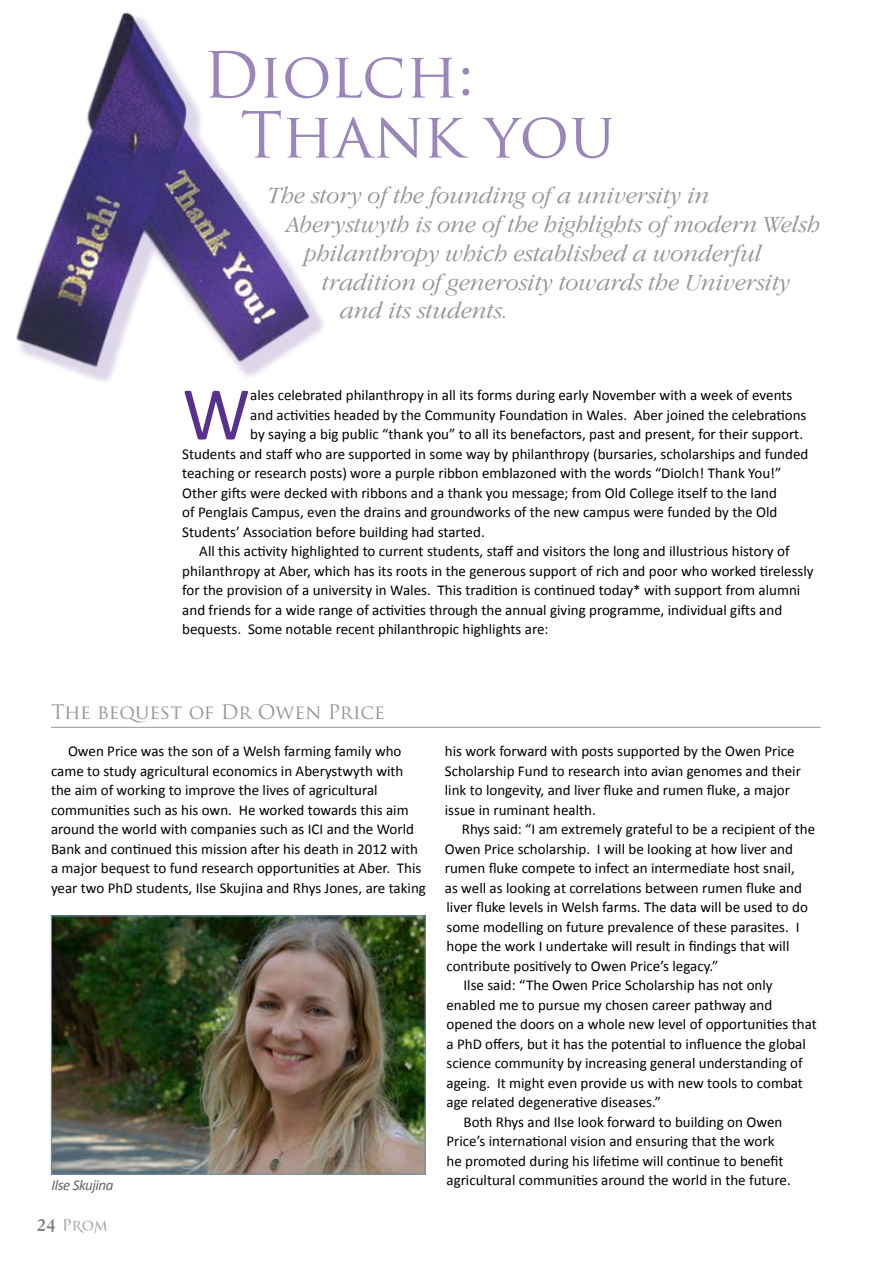
<style>
.page{position:relative;width:893px;height:1263px;background:#fff}
.page>*{position:absolute;margin:0;border:0;box-sizing:border-box;transform-origin:0 0}
.t1{font:76.5px "Calibri";color:#58318f}
.t2{font:61.8px/60px "Trajan Pro";letter-spacing:-.01em;color:#9b86bc}
.t3{font:italic 300 24px "Garamond IT Cby BT";color:#939598}
.t4{font:19.5px "Trajan Pro";letter-spacing:-.005em;color:#939598}
.t5{font:700 18px "Italian Garamond BT";color:#000}
.t6{font:15px/19.5px "Calibri";color:#000}
.t7{font:italic 15px "Calibri";letter-spacing:-.03em;color:#636466}
</style>
<div class="page">
<img style="left:16px;top:12px;width:308px;height:364px">
<svg style="left:63px;top:1219px;width:45px;height:13px"></svg>
<img style="left:53px;top:917px;width:371px;height:256px">
<div style="left:51px;top:915px;width:375px;height:260px;border:1px solid #6c8ea5"></div>
<hr style="left:51px;top:727px;width:770px;height:1px;background:#939598">
<h2 class="t2" style="left:240px;top:45px;width:376px;text-indent:-37px">Diolch:<br>Thank you</h2>
<h3 class="t3" style="left:269px;top:181px;width:443px">The story of the founding of a university in</h3>
<h3 class="t3" style="left:287px;top:210px;width:536px">Aberystwyth is one of the highlights of modern Welsh</h3>
<h3 class="t3" style="left:305px;top:239px;width:459px">philanthropy which established a wonderful</h3>
<h3 class="t3" style="left:323px;top:268px;width:470px">tradition of generosity towards the University</h3>
<h3 class="t3" style="left:341px;top:297px;width:170px">and its students.</h3>
<h1 class="t1" style="left:182px;top:366px;width:70px">W</h1>
<p class="t6" style="left:250px;top:385px;width:544px">ales celebrated philanthropy in all its forms during early November with a week of events</p>
<p class="t6" style="left:250px;top:404px;width:558px">and activities headed by the Community Foundation in Wales. Aber joined the celebrations</p>
<p class="t6" style="left:250px;top:424px;width:554px">by saying a big public “thank you” to all its benefactors, past and present, for their support.</p>
<p class="t6" style="left:182px;top:443px;width:628px">Students and staff who are supported in some way by philanthropy (bursaries, scholarships and funded</p>
<p class="t6" style="left:182px;top:463px;width:601px">teaching or research posts) wore a purple ribbon emblazoned with the words “Diolch! Thank You!”</p>
<p class="t6" style="left:182px;top:482px;width:596px">Other gifts were decked with ribbons and a thank you message; from Old College itself to the land</p>
<p class="t6" style="left:182px;top:502px;width:596px">of Penglais Campus, even the drains and groundworks of the new campus were funded by the Old</p>
<p class="t6" style="left:182px;top:521px;width:304px">Students’ Association before building had started.</p>
<p class="t6" style="left:199px;top:541px;width:592px">All this activity highlighted to current students, staff and visitors the long and illustrious history of</p>
<p class="t6" style="left:182px;top:560px;width:633px">philanthropy at Aber, which has its roots in the generous support of rich and poor who worked tirelessly</p>
<p class="t6" style="left:182px;top:580px;width:619px">for the provision of a university in Wales. This tradition is continued today* with support from alumni</p>
<p class="t6" style="left:182px;top:599px;width:601px">and friends for a wide range of activities through the annual giving programme, individual gifts and</p>
<p class="t6" style="left:182px;top:619px;width:368px">bequests. Some notable recent philanthropic highlights are:</p>
<h3 class="t4" style="left:51px;top:700px;width:335px">The bequest of Dr Owen Price</h3>
<p class="t6" style="left:51px;top:741px;width:376px;text-indent:17px">Owen Price was the son of a Welsh farming family who came to study agricultural economics in Aberystwyth with the aim of working to improve the lives of agricultural communities such as his own. He worked towards this aim around the world with companies such as ICI and the World Bank and continued this mission after his death in 2012 with a major bequest to fund research opportunities at Aber. This year two PhD students, Ilse Skujina and Rhys Jones, are taking</p>
<p class="t6" style="left:445px;top:741px;width:358px">his work forward with posts supported by the Owen Price Scholarship Fund to research into avian genomes and their link to longevity, and liver fluke and rumen fluke, a major issue in ruminant health.</p>
<p class="t6" style="left:462px;top:819px;width:355px">Rhys said: “I am extremely grateful to be a recipient of the</p>
<p class="t6" style="left:445px;top:838px;width:350px">Owen Price scholarship. I will be looking at how liver and</p>
<p class="t6" style="left:445px;top:858px;width:351px">rumen fluke compete to infect an intermediate host snail,</p>
<p class="t6" style="left:445px;top:877px;width:359px">as well as looking at correlations between rumen fluke and</p>
<p class="t6" style="left:446px;top:897px;width:363px">liver fluke levels in Welsh farms. The data will be used to do</p>
<p class="t6" style="left:446px;top:916px;width:354px">some modelling on future prevalence of these parasites. I</p>
<p class="t6" style="left:446px;top:936px;width:344px">hope the work I undertake will result in findings that will</p>
<p class="t6" style="left:446px;top:955px;width:273px">contribute positively to Owen Price’s legacy.”</p>
<p class="t6" style="left:463px;top:975px;width:311px">Ilse said: “The Owen Price Scholarship has not only</p>
<p class="t6" style="left:446px;top:994px;width:327px">enabled me to pursue my chosen career pathway and</p>
<p class="t6" style="left:446px;top:1014px;width:372px">opened the doors on a whole new level of opportunities that</p>
<p class="t6" style="left:446px;top:1033px;width:361px">a PhD offers, but it has the potential to influence the global</p>
<p class="t6" style="left:446px;top:1053px;width:358px">science community by increasing general understanding of</p>
<p class="t6" style="left:446px;top:1072px;width:358px">ageing. It might even provide us with new tools to combat</p>
<p class="t6" style="left:446px;top:1092px;width:216px">age related degenerative diseases.”</p>
<p class="t6" style="left:463px;top:1111px;width:320px">Both Rhys and Ilse look forward to building on Owen</p>
<p class="t6" style="left:446px;top:1131px;width:329px">Price’s international vision and ensuring that the work</p>
<p class="t6" style="left:446px;top:1150px;width:338px">he promoted during his lifetime will continue to benefit</p>
<p class="t6" style="left:446px;top:1170px;width:346px">agricultural communities around the world in the future.</p>
<p class="t7" style="left:51px;top:1174px;width:64px">Ilse Skujina</p>
<p class="t5" style="left:37px;top:1214px;width:20px">24</p>
</div>
